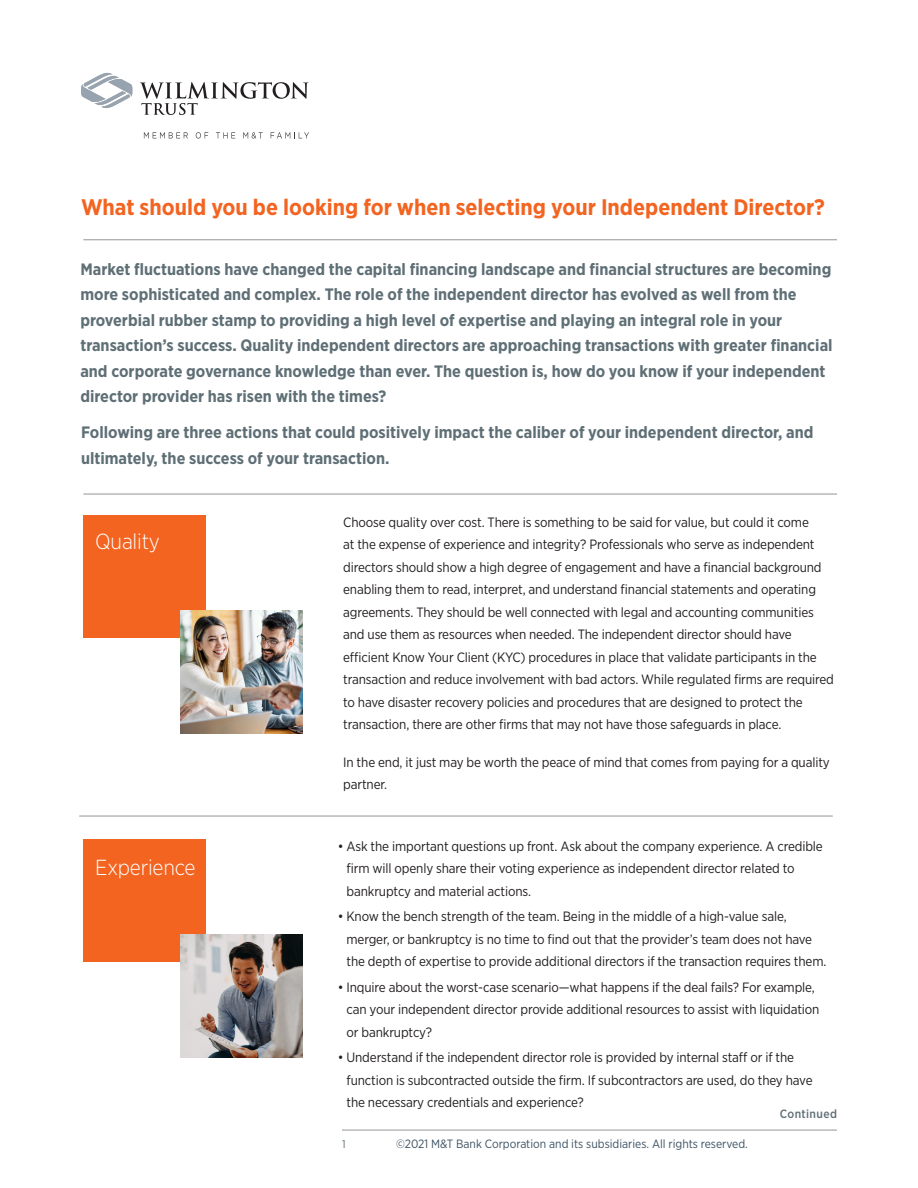
<style>
.page{position:relative;width:918px;height:1188px;background:#fff}
.page>*{position:absolute;margin:0;border:0;box-sizing:border-box;transform-origin:0 0}
.Body_Copy{font:700 22.5px "Gotham Narrow";color:#f36421}
.Body_Copy_10pt_Space{font:300 21.75px "Gotham Narrow";letter-spacing:-.01em;color:#fff}
.Body_Subhead{font:700 16.5px/25.5px "Gotham Narrow";color:#5f6f76}
.Body_Copy_10pt_Space-2{font:13.5px/22.5px "Gotham Narrow";letter-spacing:-.01em;color:#231f20}
.t1{font:12px "Gotham Narrow";color:#3e5364}
.Continued{font:500 12px "Gotham Narrow";letter-spacing:.03em;color:#5f6f76}
.t2{font:11.25px "Gotham Narrow";color:#5f6f76}
</style>
<div class="page">
<hr style="left:342px;top:1130px;width:495px;height:1px;background:#939598">
<svg style="left:81px;top:73px;width:51px;height:36px"></svg>
<svg style="left:140px;top:82px;width:169px;height:33px"></svg>
<svg style="left:144px;top:132px;width:44px;height:6px"></svg>
<svg style="left:196px;top:132px;width:12px;height:7px"></svg>
<svg style="left:216px;top:132px;width:19px;height:6px"></svg>
<svg style="left:243px;top:132px;width:20px;height:7px"></svg>
<svg style="left:271px;top:132px;width:38px;height:6px"></svg>
<hr style="left:83px;top:239px;width:754px;height:1px;background:#939598">
<hr style="left:79px;top:816px;width:754px;height:1px;background:#939598">
<hr style="left:83px;top:494px;width:754px;height:1px;background:#939598">
<div style="left:83px;top:515px;width:123px;height:123px;background:#f36421"></div>
<div style="left:83px;top:839px;width:123px;height:123px;background:#f36421"></div>
<img style="left:180px;top:610px;width:123px;height:123px">
<img style="left:180px;top:935px;width:123px;height:123px">
<p class="Body_Copy" style="left:81px;top:192px;width:746px">What should you be looking for when selecting your Independent Director?</p>
<p class="Body_Subhead" style="left:80px;top:256px;width:754px">Market fluctuations have changed the capital financing landscape and financial structures are becoming more sophisticated and complex. The role of the independent director has evolved as well from the proverbial rubber stamp to providing a high level of expertise and playing an integral role in your transaction’s success. Quality independent directors are approaching transactions with greater financial and corporate governance knowledge than ever. The question is, how do you know if your independent director provider has risen with the times?</p>
<p class="Body_Subhead" style="left:81px;top:419px;width:734px">Following are three actions that could positively impact the caliber of your independent director, and ultimately, the success of your transaction.</p>
<p class="Body_Copy_10pt_Space" style="left:95px;top:528px;width:66px">Quality</p>
<p class="Body_Copy_10pt_Space" style="left:95px;top:854px;width:102px">Experience</p>
<p class="Body_Copy_10pt_Space-2" style="left:343px;top:510px;width:492px">Choose quality over cost. There is something to be said for value, but could it come<br>at the expense of experience and integrity? Professionals who serve as independent directors should show a high degree of engagement and have a financial background enabling them to read, interpret, and understand financial statements and operating agreements. They should be well connected with legal and accounting communities and use them as resources when needed. The independent director should have efficient Know Your Client (KYC) procedures in place that validate participants in the transaction and reduce involvement with bad actors. While regulated firms are required to have disaster recovery policies and procedures that are designed to protect the transaction, there are other firms that may not have those safeguards in place.</p>
<p class="Body_Copy_10pt_Space-2" style="left:343px;top:750px;width:488px">In the end, it just may be worth the peace of mind that comes from paying for a quality partner.</p>
<p class="Body_Copy_10pt_Space-2" style="left:347px;top:834px;width:478px;text-indent:-9px">• Ask the important questions up front. Ask about the company experience. A credible firm will openly share their voting experience as independent director related to bankruptcy and material actions.</p>
<p class="Body_Copy_10pt_Space-2" style="left:347px;top:905px;width:481px;text-indent:-9px">• Know the bench strength of the team. Being in the middle of a high-value sale, merger, or bankruptcy is no time to find out that the provider’s team does not have the depth of expertise to provide additional directors if the transaction requires them.</p>
<p class="Body_Copy_10pt_Space-2" style="left:347px;top:975px;width:475px;text-indent:-9px">• Inquire about the worst-case scenario—what happens if the deal fails? For example, can your independent director provide additional resources to assist with liquidation or bankruptcy?</p>
<p class="Body_Copy_10pt_Space-2" style="left:347px;top:1046px;width:468px;text-indent:-9px">• Understand if the independent director role is provided by internal staff or if the function is subcontracted outside the firm. If subcontractors are used, do they have the necessary credentials and experience?</p>
<p class="Continued" style="left:780px;top:1106px;width:59px">Continued</p>
<p class="t2" style="left:342px;top:1137px;width:5px">1</p>
<p class="t1" style="left:396px;top:1136px;width:353px">©2021 M&amp;T Bank Corporation and its subsidiaries. All rights reserved.</p>
</div>
